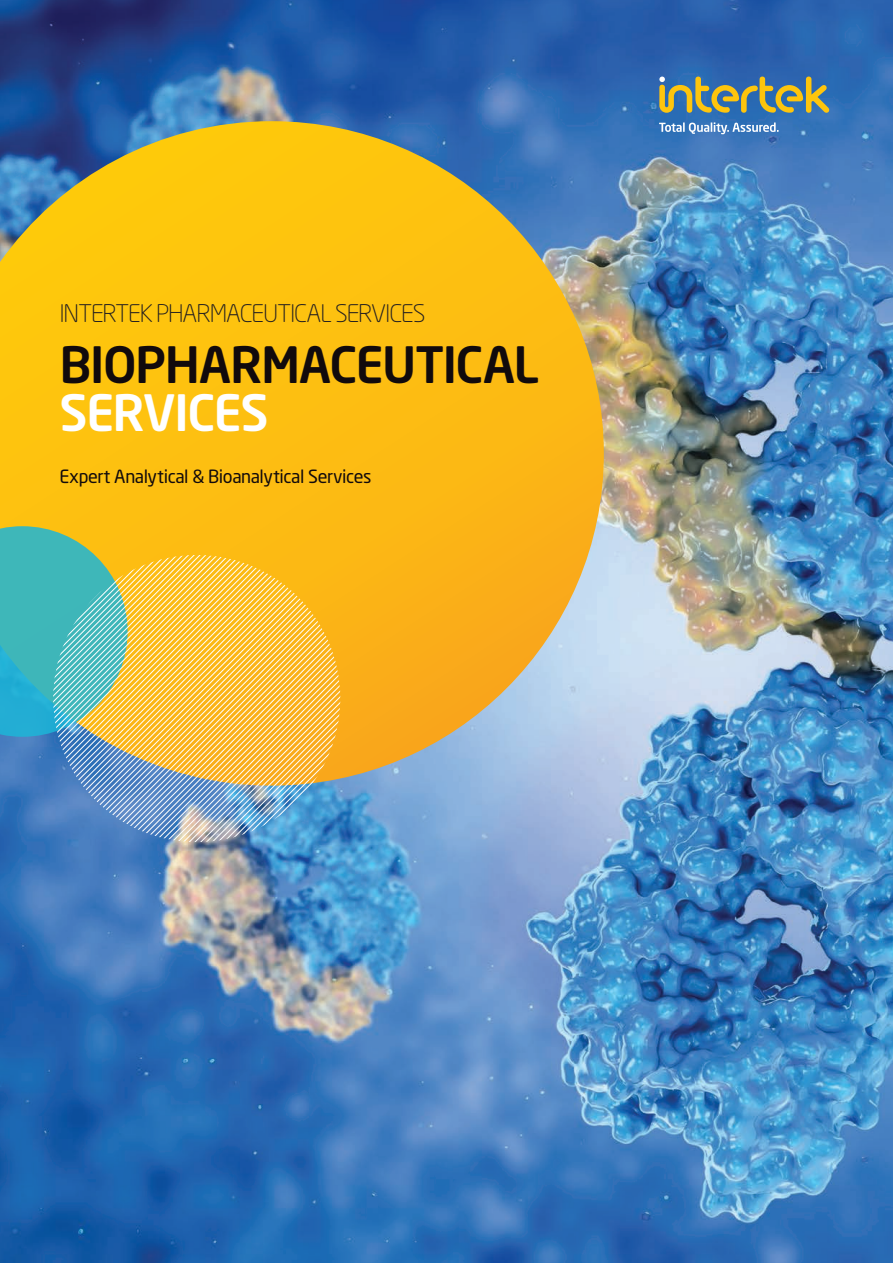
<style>
.page{position:relative;width:893px;height:1263px;background:#fff}
.page>*{position:absolute;margin:0;border:0;box-sizing:border-box;transform-origin:0 0}
.t1{font:500 49.5px "Neo Sans Std";letter-spacing:-.03em;color:#110a0c}
.t2{font:500 49.5px "Neo Sans Std";letter-spacing:-.035em;color:#fff}
.t3{font:300 24px "Neo Sans Std";letter-spacing:-.045em;color:#231f20}
.t4{font:18px "Neo Sans Std";letter-spacing:-.025em;color:#110a0c}
</style>
<div class="page">
<img style="left:0;top:0;width:893px;height:1263px">
<svg style="left:0;top:121px;width:604px;height:665px;background:#e1b533"></svg>
<svg style="left:0;top:526px;width:128px;height:211px;background:#4fb5aa"></svg>
<svg style="left:53px;top:555px;width:287px;height:287px;background:#c2b97a"></svg>
<svg style="left:659px;top:77px;width:170px;height:36px;background:#7d8d74"></svg>
<svg style="left:659px;top:122px;width:120px;height:12px"></svg>
<h2 class="t3" style="left:60px;top:299px;width:368px">INTERTEK PHARMACEUTICAL SERVICES</h2>
<h1 class="t1" style="left:60px;top:334px;width:481px">BIOPHARMACEUTICAL</h1>
<h1 class="t2" style="left:60px;top:382px;width:211px">SERVICES</h1>
<p class="t4" style="left:60px;top:466px;width:313px">Expert Analytical &amp; Bioanalytical Services</p>
</div>
